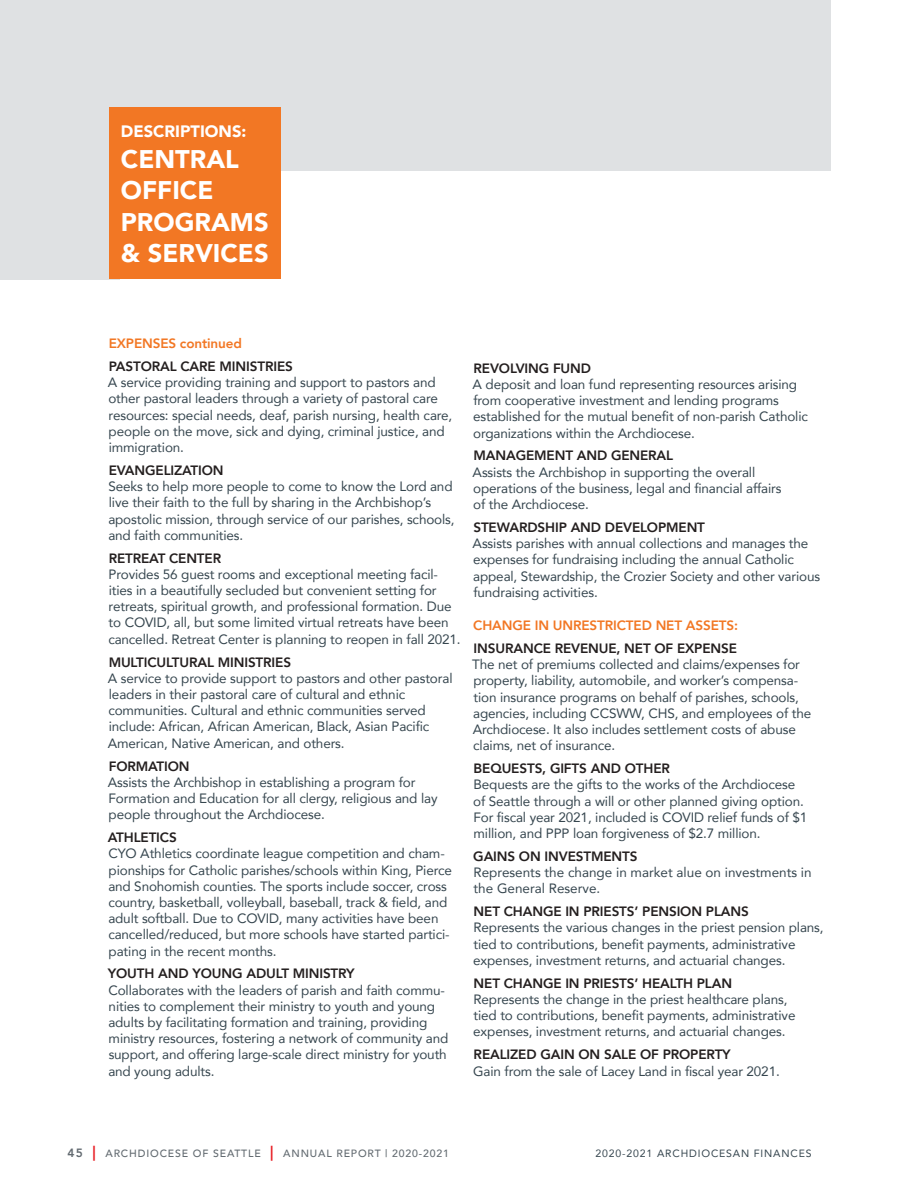
<style>
.page{position:relative;width:918px;height:1188px;background:#fff}
.page>*{position:absolute;margin:0;border:0;box-sizing:border-box;transform-origin:0 0}
.t1{font:900 25.5px/31.5px "Avenir";color:#fff}
.t2{font:900 16.5px "Avenir";color:#fff}
.t3{font:13.5px/16.2px "Avenir";letter-spacing:-.01em;color:#36464f}
.t4{font:800 13.5px "Avenir";letter-spacing:-.01em;color:#241f1f}
.t5{font:800 13.5px "Avenir";letter-spacing:-.01em;color:#f27724}
.t6{font:500 10.5px "Avenir";letter-spacing:.08em;color:#636b71}
.t7{font:10.5px "Avenir";letter-spacing:.08em;color:#36464f}
.s1{font-weight:800;font-size:12px}
.s2{font-weight:800;font-size:15px;color:#e71c22}
</style>
<div class="page">
<div style="left:0;top:0;width:120px;height:279px;background:#dfe1e3"></div>
<div style="left:0;top:0;width:831px;height:170px;background:#dfe1e3"></div>
<div style="left:109px;top:107px;width:172px;height:172px;background:#f27724"></div>
<p class="t2" style="left:121px;top:117px;width:127px">DESCRIPTIONS:</p>
<h1 class="t1" style="left:121px;top:143px;width:149px">CENTRAL<br>OFFICE<br>PROGRAMS &amp; SERVICES</h1>
<p class="t5" style="left:109px;top:333px;width:135px">EXPENSES continued</p>
<p class="t4" style="left:109px;top:356px;width:186px">PASTORAL CARE MINISTRIES</p>
<p class="t3" style="left:108px;top:374px;width:346px">A service providing training and support to pastors and other pastoral leaders through a variety of pastoral care resources: special needs, deaf, parish nursing, health care, people on the move, sick and dying, criminal justice, and immigration.</p>
<p class="t4" style="left:109px;top:460px;width:117px">EVANGELIZATION</p>
<p class="t3" style="left:108px;top:478px;width:348px">Seeks to help more people to come to know the Lord and live their faith to the full by sharing in the Archbishop’s apostolic mission, through service of our parishes, schools, and faith communities.</p>
<p class="t4" style="left:109px;top:547px;width:114px">RETREAT CENTER</p>
<p class="t3" style="left:108px;top:566px;width:354px">Provides 56 guest rooms and exceptional meeting facil&shy;ities in a beautifully secluded but convenient setting for retreats, spiritual growth, and professional formation. Due to COVID, all, but some limited virtual retreats have been cancelled. Retreat Center is planning to reopen in fall 2021.</p>
<p class="t4" style="left:109px;top:651px;width:184px">MULTICULTURAL MINISTRIES</p>
<p class="t3" style="left:108px;top:670px;width:346px">A service to provide support to pastors and other pastoral leaders in their pastoral care of cultural and ethnic communities. Cultural and ethnic communities served include: African, African American, Black, Asian Pacific American, Native American, and others.</p>
<p class="t4" style="left:109px;top:755px;width:82px">FORMATION</p>
<p class="t3" style="left:108px;top:774px;width:331px">Assists the Archbishop in establishing a program for<br>Formation and Education for all clergy, religious and lay people throughout the Archdiocese.</p>
<p class="t4" style="left:108px;top:827px;width:70px">ATHLETICS</p>
<p class="t3" style="left:108px;top:845px;width:345px">CYO Athletics coordinate league competition and cham&shy;pionships for Catholic parishes/schools within King, Pierce and Snohomish counties. The sports include soccer, cross country, basketball, volleyball, baseball, track &amp; field, and adult softball. Due to COVID, many activities have been cancelled/reduced, but more schools have started partici&shy;pating in the recent months.</p>
<p class="t4" style="left:108px;top:963px;width:248px">YOUTH AND YOUNG ADULT MINISTRY</p>
<p class="t3" style="left:108px;top:981px;width:342px">Collaborates with the leaders of parish and faith commu&shy;nities to complement their ministry to youth and young adults by facilitating formation and training, providing ministry resources, fostering a network of community and support, and offering large-scale direct ministry for youth and young adults.</p>
<p class="t4" style="left:474px;top:358px;width:119px">REVOLVING FUND</p>
<p class="t3" style="left:473px;top:376px;width:337px">A deposit and loan fund representing resources arising from cooperative investment and lending programs established for the mutual benefit of non-parish Catholic organizations within the Archdiocese.</p>
<p class="t4" style="left:474px;top:445px;width:201px">MANAGEMENT AND GENERAL</p>
<p class="t3" style="left:473px;top:463px;width:310px">Assists the Archbishop in supporting the overall operations of the business, legal and financial affairs of the Archdiocese.</p>
<p class="t4" style="left:473px;top:517px;width:233px">STEWARDSHIP AND DEVELOPMENT</p>
<p class="t3" style="left:473px;top:535px;width:349px">Assists parishes with annual collections and manages the expenses for fundraising including the annual Catholic appeal, Stewardship, the Crozier Society and other various fundraising activities.</p>
<p class="t5" style="left:473px;top:615px;width:266px">CHANGE IN UNRESTRICTED NET ASSETS:</p>
<p class="t4" style="left:474px;top:638px;width:265px">INSURANCE REVENUE, NET OF EXPENSE</p>
<p class="t3" style="left:472px;top:656px;width:341px">The net of premiums collected and claims/expenses for property, liability, automobile, and worker’s compensa&shy;tion insurance programs on behalf of parishes, schools, agencies, including CCSWW, CHS, and employees of the Archdiocese. It also includes settlement costs of abuse claims, net of insurance.</p>
<p class="t4" style="left:474px;top:758px;width:198px">BEQUESTS, GIFTS AND OTHER</p>
<p class="t3" style="left:473px;top:776px;width:336px">Bequests are the gifts to the works of the Archdiocese of Seattle through a will or other planned giving option.<br>For fiscal year 2021, included is COVID relief funds of $1 million, and PPP loan forgiveness of $2.7 million.</p>
<p class="t4" style="left:473px;top:846px;width:166px">GAINS ON INVESTMENTS</p>
<p class="t3" style="left:473px;top:864px;width:340px">Represents the change in market alue on investments in the General Reserve.</p>
<p class="t4" style="left:474px;top:901px;width:277px">NET CHANGE IN PRIESTS’ PENSION PLANS</p>
<p class="t3" style="left:473px;top:919px;width:352px">Represents the various changes in the priest pension plans, tied to contributions, benefit payments, administrative expenses, investment returns, and actuarial changes.</p>
<p class="t4" style="left:474px;top:973px;width:260px">NET CHANGE IN PRIESTS’ HEALTH PLAN</p>
<p class="t3" style="left:473px;top:991px;width:324px">Represents the change in the priest healthcare plans, tied to contributions, benefit payments, administrative expenses, investment returns, and actuarial changes.</p>
<p class="t4" style="left:474px;top:1044px;width:259px">REALIZED GAIN ON SALE OF PROPERTY</p>
<p class="t3" style="left:473px;top:1062px;width:308px">Gain from the sale of Lacey Land in fiscal year 2021.</p>
<p class="t6" style="left:68px;top:1144px;width:383px"><span class="s1">45</span> <span class="s2">|</span> ARCHDIOCESE OF SEATTLE <span class="s2">|</span> ANNUAL REPORT | 2020-2021</p>
<p class="t7" style="left:596px;top:1145px;width:218px">2020-2021 ARCHDIOCESAN FINANCES</p>
</div>
